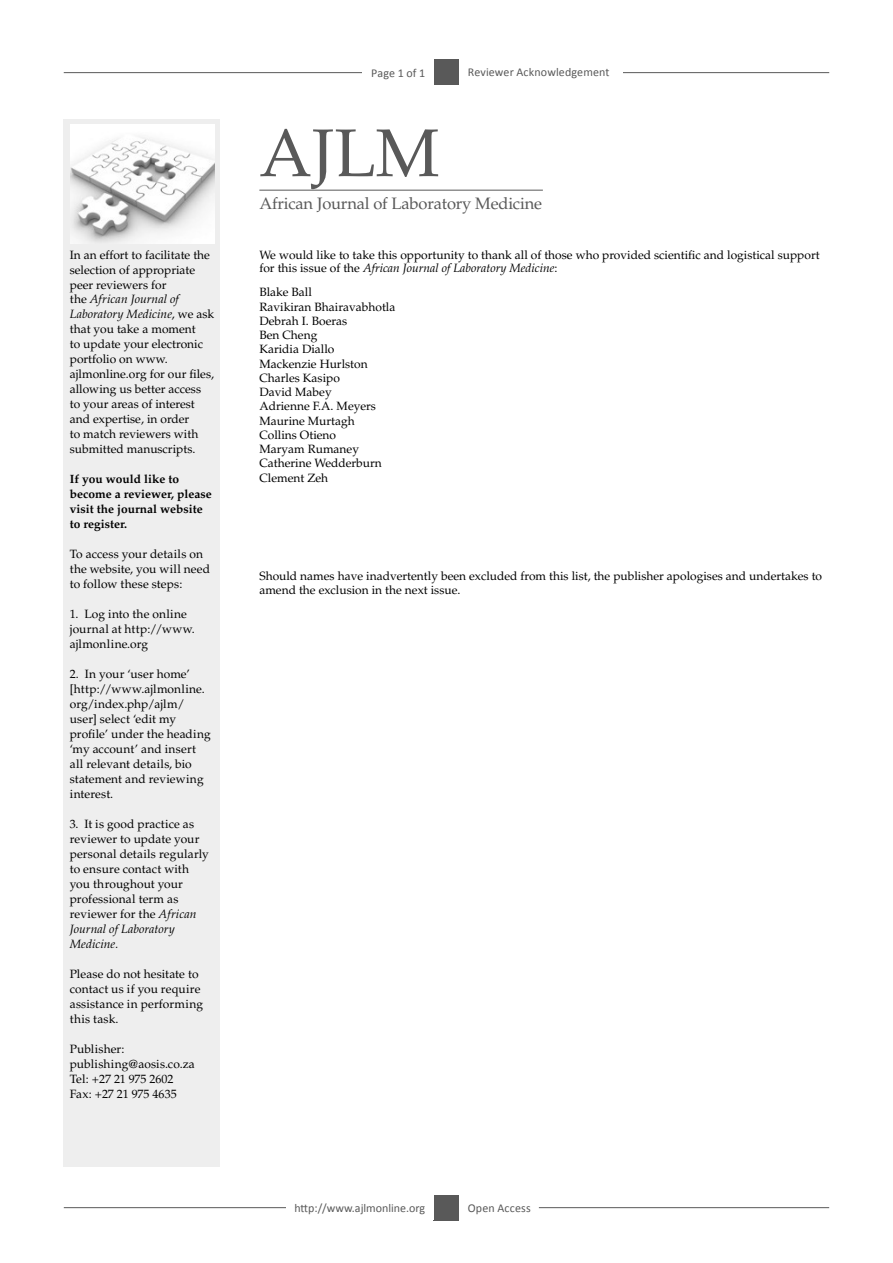
<style>
.page{position:relative;width:893px;height:1263px;background:#fff}
.page>*{position:absolute;margin:0;border:0;box-sizing:border-box;transform-origin:0 0}
.t1{font:67.5px "Palatino";color:#595959}
.t2{font:16.5px "Palatino";letter-spacing:-.01em;color:#595959}
.t3{font:12px/15px "Palatino";color:#000}
.t4{font:700 12px/15px "Palatino";color:#000}
.t5{font:12px "Calibri";letter-spacing:.01em;color:#595959}
.s1{font-style:italic}
</style>
<div class="page">
<hr style="left:64px;top:72px;width:300px;height:1px;background:#595959">
<hr style="left:557px;top:72px;width:272px;height:1px;background:#595959">
<div style="left:434px;top:59px;width:25px;height:26px;background:#595959"></div>
<div style="left:459px;top:59px;width:164px;height:26px;background:#fff"></div>
<div style="left:434px;top:1195px;width:25px;height:25px;background:#595959"></div>
<hr style="left:64px;top:1207px;width:247px;height:1px;background:#595959">
<hr style="left:539px;top:1207px;width:290px;height:1px;background:#595959">
<div style="left:286px;top:1194px;width:148px;height:26px;background:#fff"></div>
<div style="left:363px;top:59px;width:71px;height:26px;background:#fff"></div>
<hr style="left:259px;top:190px;width:284px;height:1px;background:#595959">
<div style="left:64px;top:120px;width:156px;height:1047px;background:#eee"></div>
<img style="left:70px;top:125px;width:144px;height:119px">
<p class="t3" style="left:70px;top:247px;width:146px">In an effort to facilitate the selection of appropriate peer reviewers for<br>the <span class="s1">African Journal of<br>Laboratory Medicine</span>, we ask that you take a moment<br>to update your electronic portfolio on www. ajlmonline.org for our files, allowing us better access to your areas of interest and expertise, in order<br>to match reviewers with submitted manuscripts.</p>
<p class="t4" style="left:70px;top:471px;width:143px">If you would like to become a reviewer, please visit the journal website to register.</p>
<p class="t3" style="left:70px;top:547px;width:142px">To access your details on the website, you will need to follow these steps:</p>
<p class="t3" style="left:70px;top:607px;width:127px">1. Log into the online journal at http://www. ajlmonline.org</p>
<p class="t3" style="left:70px;top:667px;width:143px">2. In your ‘user home’ [http://www.ajlmonline. org/index.php/ajlm/ user] select ‘edit my profile’ under the heading ‘my account’ and insert all relevant details, bio statement and reviewing interest.</p>
<p class="t3" style="left:70px;top:817px;width:141px">3. It is good practice as reviewer to update your personal details regularly to ensure contact with you throughout your professional term as reviewer for the <span class="s1">African<br>Journal of Laboratory<br>Medicine.</span></p>
<p class="t3" style="left:70px;top:966px;width:135px">Please do not hesitate to contact us if you require assistance in performing this task.</p>
<p class="t3" style="left:70px;top:1041px;width:127px">Publisher: publishing@aosis.co.za<br>Tel: +27 21 975 2602<br>Fax: +27 21 975 4635</p>
<p class="t5" style="left:371px;top:65px;width:56px">Page 1 of 1</p>
<p class="t5" style="left:468px;top:65px;width:143px">Reviewer Acknowledgement</p>
<h1 class="t1" style="left:259px;top:113px;width:182px">AJLM</h1>
<h2 class="t2" style="left:259px;top:193px;width:284px">African Journal of Laboratory Medicine</h2>
<p class="t3" style="left:259px;top:248px;width:562px;line-height:13.5px">We would like to take this opportunity to thank all of those who provided scientific and logistical support for this issue of the <span class="s1">African Journal of Laboratory Medicine</span>:</p>
<p class="t3" style="left:259px;top:285px;width:138px;line-height:14.2px">Blake Ball<br>Ravikiran Bhairavabhotla<br>Debrah I. Boeras<br>Ben Cheng<br>Karidia Diallo<br>Mackenzie Hurlston<br>Charles Kasipo<br>David Mabey<br>Adrienne F.A. Meyers<br>Maurine Murtagh<br>Collins Otieno<br>Maryam Rumaney<br>Catherine Wedderburn<br>Clement Zeh</p>
<p class="t3" style="left:259px;top:569px;width:564px;line-height:13.5px">Should names have inadvertently been excluded from this list, the publisher apologises and undertakes to amend the exclusion in the next issue.</p>
<p class="t5" style="left:294px;top:1200px;width:132px">http://www.ajlmonline.org</p>
<p class="t5" style="left:468px;top:1200px;width:65px">Open Access</p>
</div>
